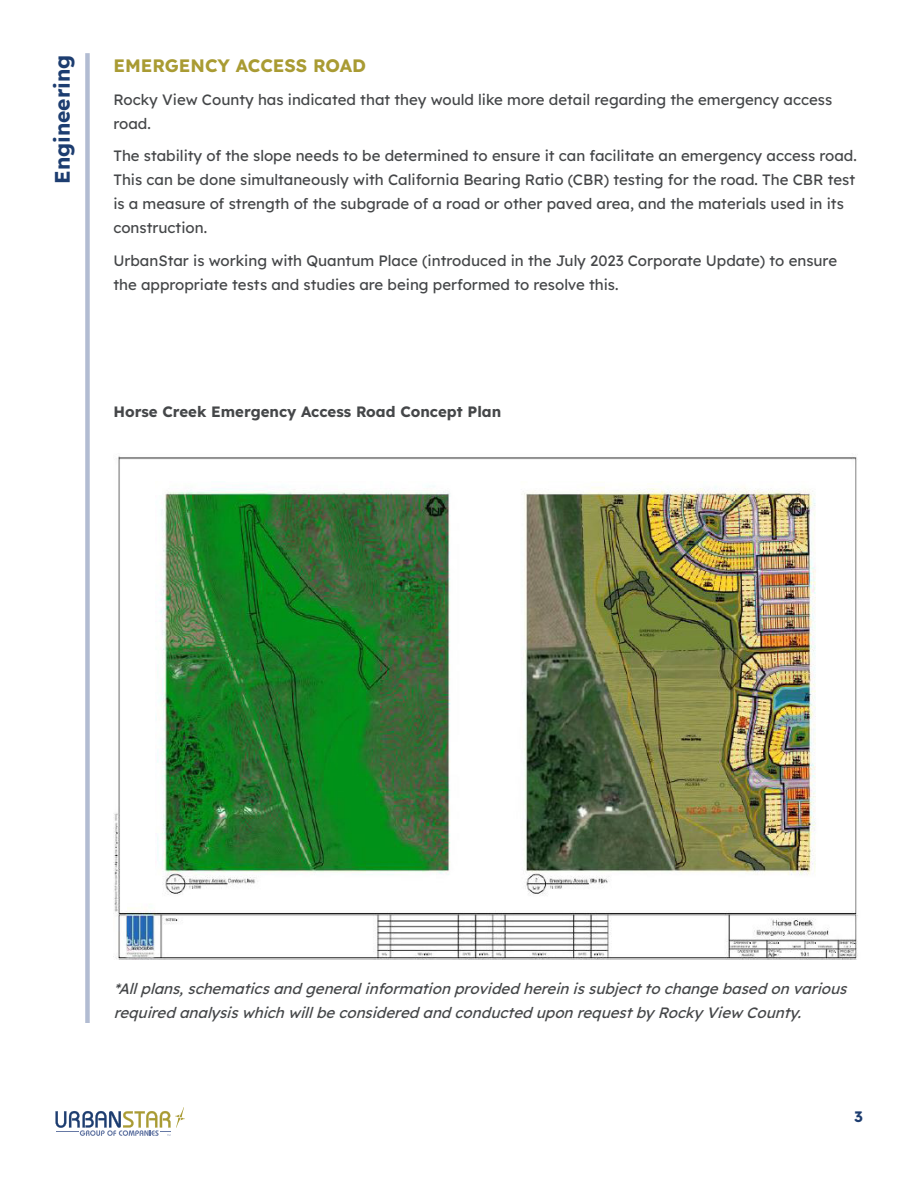
<style>
.page{position:relative;width:918px;height:1188px;background:#fff}
.page>*{position:absolute;margin:0;border:0;box-sizing:border-box;transform-origin:0 0}
.H4___Blue_Paragraph_Headers{font:21px "Lexend";color:#1d3d70}
.H3___Yellow_Caps_Left_Align{font:18px "Lexend";color:#a99b33}
.Paragraph___Grey{font:15px/24px "Lexend";color:#454749}
.Paragraph___Grey-2{font:italic 15px/24px "Lexend";color:#454749}
.t1{font:15px "Lexend";color:#1d3d70}
</style>
<div class="page">
<div style="left:85px;top:53px;width:5px;height:970px;background:#b2bcd2"></div>
<img style="left:113px;top:456px;width:745px;height:504px">
<svg style="left:56px;top:1107px;width:129px;height:29px"></svg>
<p class="H4___Blue_Paragraph_Headers" style="left:47px;top:184px;width:131px;rotate:-90deg">Engineering</p>
<p class="H3___Yellow_Caps_Left_Align" style="left:113px;top:53px;width:254px">EMERGENCY ACCESS ROAD</p>
<p class="Paragraph___Grey" style="left:113px;top:86px;width:720px">Rocky View County has indicated that they would like more detail regarding the emergency access road.</p>
<p class="Paragraph___Grey" style="left:113px;top:143px;width:745px">The stability of the slope needs to be determined to ensure it can facilitate an emergency access road.<br>This can be done simultaneously with California Bearing Ratio (CBR) testing for the road. The CBR test is a measure of strength of the subgrade of a road or other paved area, and the materials used in its construction.</p>
<p class="Paragraph___Grey" style="left:113px;top:248px;width:725px">UrbanStar is working with Quantum Place (introduced in the July 2023 Corporate Update) to ensure the appropriate tests and studies are being performed to resolve this.</p>
<p class="Paragraph___Grey" style="left:113px;top:399px;width:389px">Horse Creek Emergency Access Road Concept Plan</p>
<p class="Paragraph___Grey-2" style="left:114px;top:975px;width:740px">*Allplans,schematicsandgeneralinformationprovidedhereinissubjecttochangebasedonvarious requiredanalysiswhichwillbeconsideredandconducteduponrequestby Rocky View County.</p>
<p class="t1" style="left:854px;top:1106px;width:10px">3</p>
</div>
